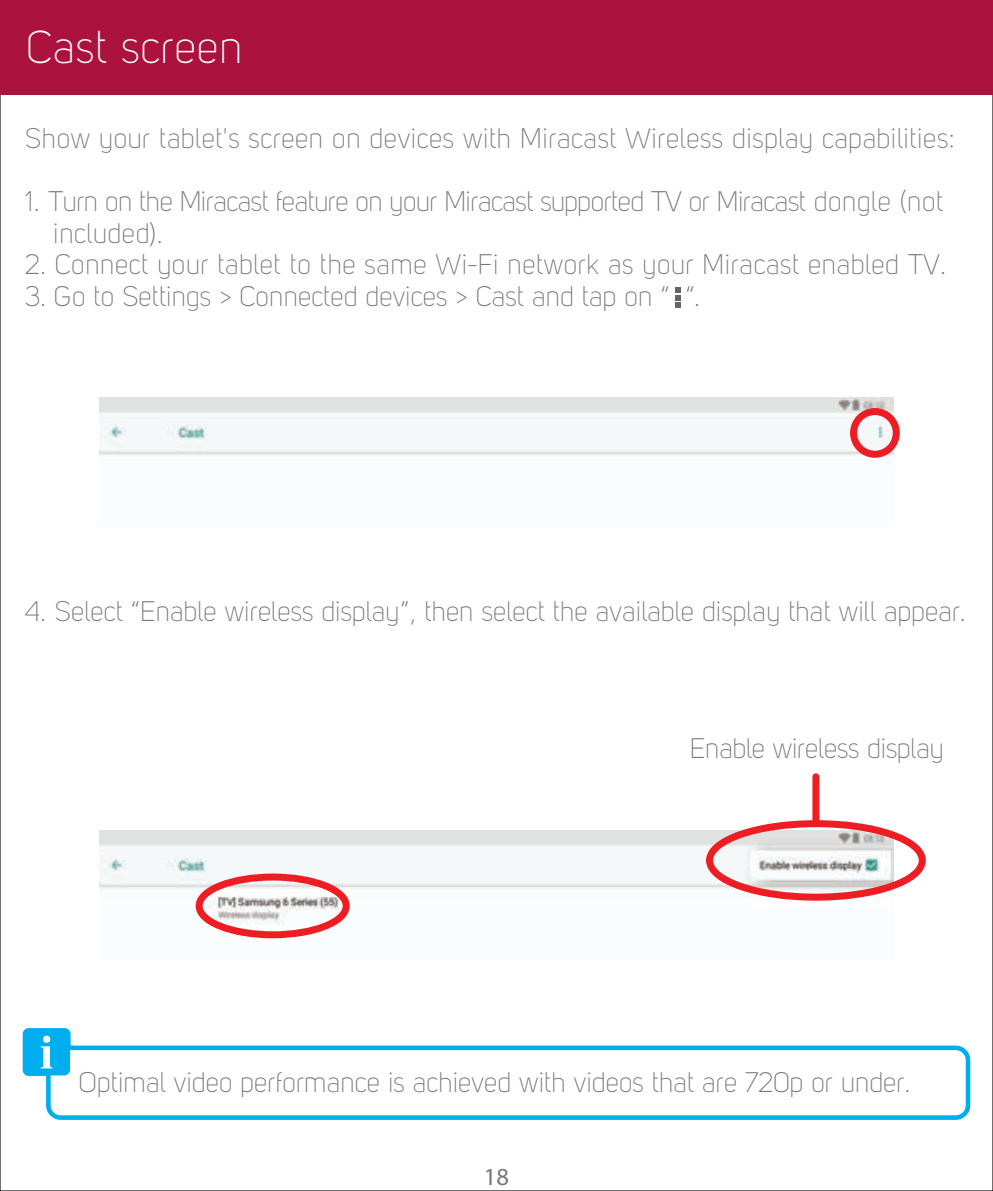
<style>
.page{position:relative;width:993px;height:1191px;background:#fff}
.page>*{position:absolute;margin:0;border:0;box-sizing:border-box;transform-origin:0 0}
.t1{font:45.5px "Uni Sans Light";color:#fff}
.t2{font:28px "Uni Sans Light";letter-spacing:-.015em;color:#77777a}
.t3{font:28px/31.5px "Uni Sans Light";letter-spacing:-.04em;color:#77777a}
.t4{font:24.5px "Myriad Pro";color:#77777a}
</style>
<div class="page">
<div style="left:0;top:0;width:992px;height:94px;background:#ab123d"></div>
<svg style="left:22px;top:1032px;width:949px;height:88px"></svg>
<div style="left:25px;top:1030px;width:43px;height:44px;background:#00aeef;border-radius:4px"></div>
<div style="left:23px;top:1028px;width:47px;height:47px;border:4px solid #00aeef;border-radius:4px"></div>
<svg style="left:41px;top:1035px;width:12px;height:33px"></svg>
<svg style="left:675px;top:288px;width:5px;height:20px"></svg>
<img style="left:99px;top:831px;width:794px;height:108px">
<img style="left:99px;top:398px;width:794px;height:60px">
<div style="left:706px;top:820px;width:219px;height:81px;border:7px solid #ee1d23;border-radius:50%"></div>
<div style="left:196px;top:873px;width:154px;height:65px;border:7px solid #ee1d23;border-radius:50%"></div>
<div style="left:812px;top:777px;width:7px;height:47px;background:#ee1d23"></div>
<div style="left:850px;top:408px;width:49px;height:50px;border:7px solid #ee1d23;border-radius:50%"></div>
<h1 class="t1" style="left:26px;top:21px;width:218px">Cast screen</h1>
<p class="t2" style="left:25px;top:123px;width:931px">Show your tablet's screen on devices with Miracast Wireless display capabilities:</p>
<p class="t3" style="left:53px;top:186px;width:891px;text-indent:-28px">1. Turn on the Miracast feature on your Miracast supported TV or Miracast dongle (not included).</p>
<p class="t2" style="left:25px;top:249px;width:922px">2. Connect your tablet to the same Wi-Fi network as your Miracast enabled TV.</p>
<p class="t2" style="left:25px;top:280px;width:677px">3. Go to Settings &gt; Connected devices &gt; Cast and tap on “ “.</p>
<p class="t2" style="left:25px;top:595px;width:942px">4. Select “Enable wireless display”, then select the available display that will appear.</p>
<p class="t2" style="left:689px;top:732px;width:256px">Enable wireless display</p>
<p class="t2" style="left:78px;top:1066px;width:833px">Optimal video performance is achieved with videos that are 720p or under.</p>
<p class="t4" style="left:484px;top:1162px;width:27px">18</p>
</div>
